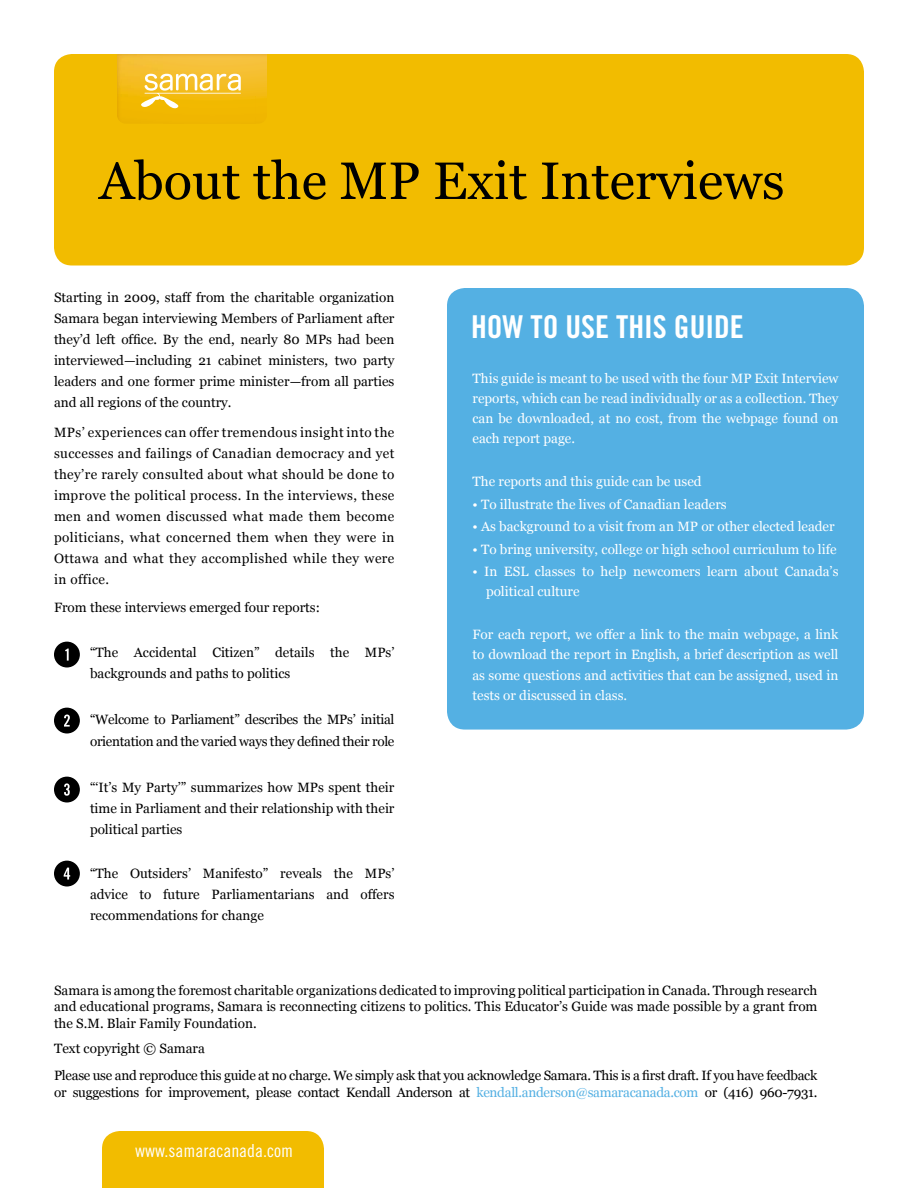
<style>
.page{position:relative;width:918px;height:1188px;background:#fff}
.page>*{position:absolute;margin:0;border:0;box-sizing:border-box;transform-origin:0 0}
.t1{font:52.5px "Georgia";color:#000}
.t2{font:31.5px "Trade Gothic Bold Cond Twenty";color:#fff}
.t3{font:18px "Trade Gothic Cond Eighteen";color:#fff}
.t4{font:13.5px/21px "Georgia";color:#000;text-align:justify}
.t5{font:13.5px/20.2px "Georgia";color:#fff;text-align:justify}
.t6{font:13.5px/21px "Georgia";letter-spacing:-.02em;color:#000}
.s1{color:#54b0e3}
</style>
<div class="page">
<div style="left:447px;top:288px;width:417px;height:442px;background:#54b0e3;border-radius:18px"></div>
<div style="left:54px;top:54px;width:810px;height:212px;background:#f2bc00;border-radius:18px"></div>
<img style="left:117px;top:54px;width:150px;height:67px">
<svg style="left:141px;top:74px;width:100px;height:35px"></svg>
<div style="left:102px;top:1131px;width:222px;height:57px;background:#f2bc00"></div>
<div style="left:54px;top:708px;width:26px;height:26px;background:#000;border-radius:50%"></div>
<svg style="left:64px;top:715px;width:6px;height:12px"></svg>
<div style="left:54px;top:777px;width:26px;height:25px;background:#000;border-radius:50%"></div>
<svg style="left:64px;top:783px;width:6px;height:13px"></svg>
<div style="left:54px;top:861px;width:26px;height:25px;background:#000;border-radius:50%"></div>
<svg style="left:64px;top:868px;width:6px;height:12px"></svg>
<div style="left:54px;top:642px;width:26px;height:26px;background:#000;border-radius:50%"></div>
<svg style="left:65px;top:649px;width:4px;height:12px"></svg>
<h1 class="t1" style="left:99px;top:149px;width:687px">About the MP Exit Interviews</h1>
<p class="t4" style="left:54px;top:287px;width:342px">Starting in 2009, staff from the charitable organization Samara began interviewing Members of Parliament after they’d left office. By the end, nearly 80 MPs had been interviewed—including 21 cabinet ministers, two party leaders and one former prime minister—from all parties and all regions of the country.</p>
<p class="t4" style="left:54px;top:422px;width:342px">MPs’ experiences can offer tremendous insight into the successes and failings of Canadian democracy and yet they’re rarely consulted about what should be done to improve the political process. In the interviews, these men and women discussed what made them become politicians, what concerned them when they were in Ottawa and what they accomplished while they were in office.</p>
<p class="t4" style="left:54px;top:597px;width:267px">From these interviews emerged four reports:</p>
<p class="t4" style="left:90px;top:642px;width:306px">“The Accidental Citizen” details the MPs’ backgrounds and paths to politics</p>
<p class="t6" style="left:90px;top:710px;width:306px">“Welcome to Parliament” describes the MPs’ initial orientation and the varied ways they defined their role</p>
<p class="t4" style="left:90px;top:777px;width:306px">“‘It’s My Party’” summarizes how MPs spent their time in Parliament and their relationship with their political parties</p>
<p class="t4" style="left:90px;top:863px;width:306px">“The Outsiders’ Manifesto” reveals the MPs’ advice to future Parliamentarians and offers recommendations for change</p>
<h2 class="t2" style="left:471px;top:307px;width:274px">HOW TO USE THIS GUIDE</h2>
<p class="t5" style="left:472px;top:368px;width:367px">This guide is meant to be used with the four MP Exit Interview reports, which can be read individually or as a collection. They can be downloaded, at no cost, from the webpage found on each report page.</p>
<p class="t5" style="left:472px;top:472px;width:231px">The reports and this guide can be used</p>
<p class="t5" style="left:472px;top:494px;width:256px">• To illustrate the lives of Canadian leaders</p>
<p class="t5" style="left:472px;top:517px;width:364px">• As background to a visit from an MP or other elected leader</p>
<p class="t5" style="left:472px;top:539px;width:366px">• To bring university, college or high school curriculum to life</p>
<p class="t5" style="left:486px;top:562px;width:354px;text-indent:-14px">• In ESL classes to help newcomers learn about Canada’s political culture</p>
<p class="t5" style="left:472px;top:625px;width:368px">For each report, we offer a link to the main webpage, a link to download the report in English, a brief description as well as some questions and activities that can be assigned, used in tests or discussed in class.</p>
<p class="t4" style="left:54px;top:982px;width:765px;line-height:16.5px">Samara is among the foremost charitable organizations dedicated to improving political participation in Canada. Through research and educational programs, Samara is reconnecting citizens to politics. This Educator’s Guide was made possible by a grant from the S.M. Blair Family Foundation.</p>
<p class="t6" style="left:54px;top:1035px;width:765px;line-height:27px">Text copyright © Samara<br>Please use and reproduce this guide at no charge. We simply ask that you acknowledge Samara. This is a first draft. If you have feedback</p>
<p class="t6" style="left:54px;top:1082px;width:765px">or suggestions for improvement, please contact Kendall Anderson at <span class="s1">kendall.anderson@samaracanada.com</span> or (416) 960-7931.</p>
<h3 class="t3" style="left:135px;top:1139px;width:160px">www.samaracanada.com</h3>
</div>
